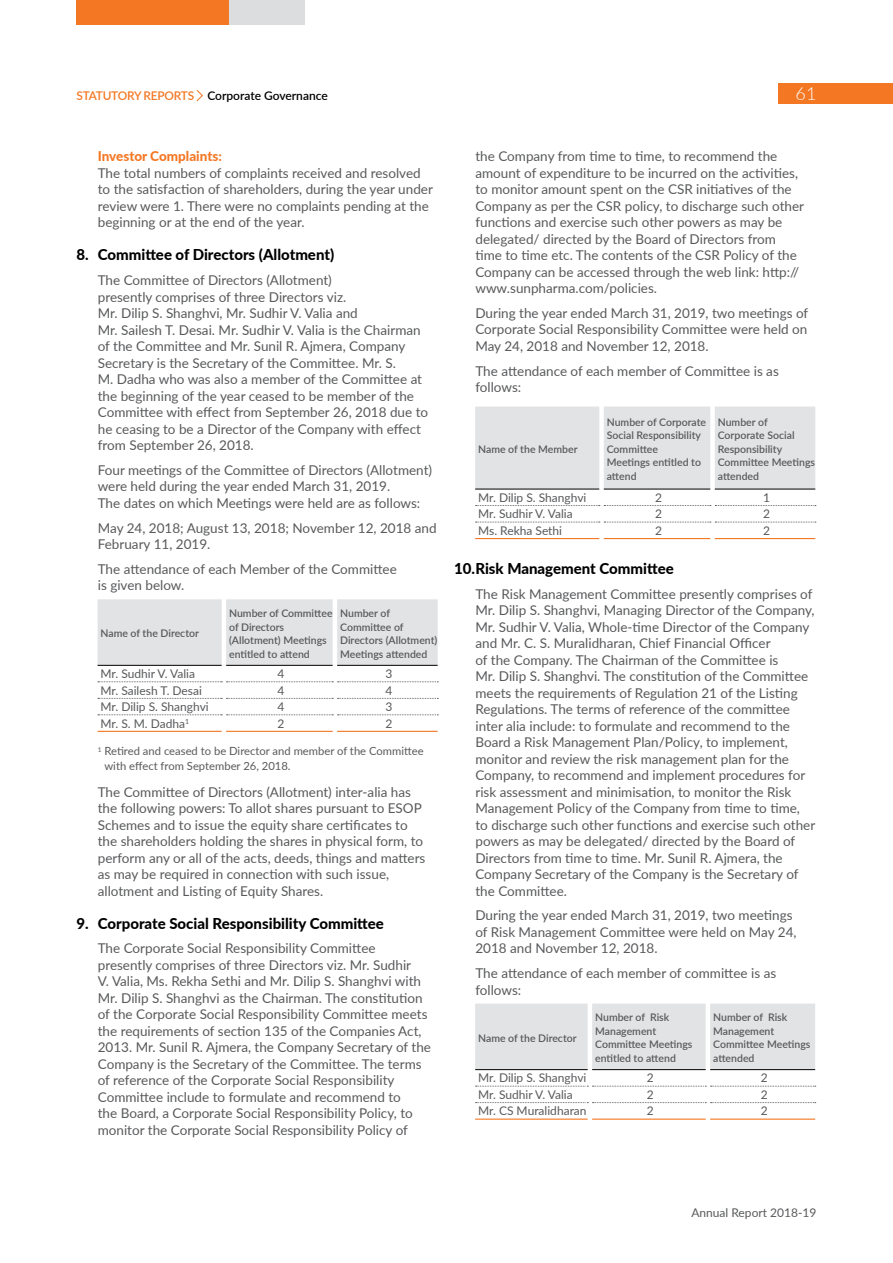
<style>
.page{position:relative;width:893px;height:1263px;background:#fff}
.page>*{position:absolute;margin:0;border:0;box-sizing:border-box;transform-origin:0 0}
.t1{font:300 18px "Lato";color:#fff}
.t2{font:800 15px "Lato";color:#000}
.t3{font:13.5px/16.5px "Lato";color:#58595b}
.t4{font:800 13.5px "Lato";color:#f47723}
.t5{font:12px "Lato";color:#58595b}
.t6{font:600 12px "Lato";color:#000}
.t7{font:600 12px "Lato";letter-spacing:-.02em;color:#f47723}
.t8{font:11.25px/14.2px "Lato";color:#58595b}
.t9{font:600 10.5px/13.5px "Lato";color:#58595b}
</style>
<div class="page">
<div style="left:778px;top:83px;width:115px;height:21px;background:#f47723"></div>
<svg style="left:196px;top:90px;width:7px;height:12px"></svg>
<div style="left:76px;top:0;width:229px;height:25px;background:#dcddde"></div>
<div style="left:76px;top:0;width:153px;height:25px;background:#f47723"></div>
<div style="left:98px;top:599px;width:340px;height:66px;background:#e2e3e4"></div>
<hr style="left:98px;top:731px;width:124px;height:1px;background:#f47723">
<hr style="left:226px;top:731px;width:107px;height:1px;background:#f47723">
<svg style="left:98px;top:714px;width:340px;height:1px"></svg>
<hr style="left:337px;top:731px;width:101px;height:1px;background:#f47723">
<hr style="left:98px;top:665px;width:124px;height:1px;background:#000">
<hr style="left:337px;top:665px;width:101px;height:1px;background:#000">
<hr style="left:226px;top:665px;width:107px;height:1px;background:#000">
<svg style="left:98px;top:681px;width:340px;height:1px"></svg>
<svg style="left:98px;top:698px;width:340px;height:1px"></svg>
<div style="left:475px;top:406px;width:340px;height:83px;background:#e2e3e4"></div>
<hr style="left:475px;top:538px;width:124px;height:1px;background:#f47723">
<hr style="left:604px;top:538px;width:106px;height:1px;background:#f47723">
<svg style="left:476px;top:522px;width:340px;height:1px"></svg>
<hr style="left:715px;top:538px;width:100px;height:1px;background:#f47723">
<hr style="left:475px;top:489px;width:124px;height:1px;background:#000">
<hr style="left:715px;top:489px;width:100px;height:1px;background:#000">
<hr style="left:604px;top:489px;width:106px;height:1px;background:#000">
<svg style="left:476px;top:505px;width:340px;height:1px"></svg>
<div style="left:475px;top:1004px;width:340px;height:65px;background:#e2e3e4"></div>
<hr style="left:475px;top:1118px;width:113px;height:2px;background:#f47723">
<hr style="left:592px;top:1118px;width:114px;height:2px;background:#f47723">
<svg style="left:476px;top:1102px;width:340px;height:1px"></svg>
<hr style="left:710px;top:1118px;width:105px;height:2px;background:#f47723">
<hr style="left:475px;top:1069px;width:113px;height:1px;background:#000">
<hr style="left:710px;top:1069px;width:105px;height:1px;background:#000">
<hr style="left:592px;top:1069px;width:114px;height:1px;background:#000">
<svg style="left:476px;top:1086px;width:340px;height:1px"></svg>
<p class="t7" style="left:77px;top:87px;width:119px">STATUTORY REPORTS</p>
<p class="t6" style="left:207px;top:87px;width:122px">Corporate Governance</p>
<h1 class="t1" style="left:795px;top:81px;width:22px">61</h1>
<p class="t4" style="left:98px;top:146px;width:126px">Investor Complaints:</p>
<p class="t3" style="left:98px;top:164px;width:337px">The total numbers of complaints received and resolved to the satisfaction of shareholders, during the year under review were 1. There were no complaints pending at the beginning or at the end of the year.</p>
<p class="t2" style="left:77px;top:244px;width:259px">8. Committee of Directors (Allotment)</p>
<p class="t3" style="left:98px;top:271px;width:332px">The Committee of Directors (Allotment)<br>presently comprises of three Directors viz.<br>Mr. Dilip S. Shanghvi, Mr. Sudhir V. Valia and<br>Mr. Sailesh T. Desai. Mr. Sudhir V. Valia is the Chairman of the Committee and Mr. Sunil R. Ajmera, Company Secretary is the Secretary of the Committee. Mr. S.<br>M. Dadha who was also a member of the Committee at the beginning of the year ceased to be member of the Committee with effect from September 26, 2018 due to he ceasing to be a Director of the Company with effect from September 26, 2018.</p>
<p class="t3" style="left:98px;top:461px;width:336px">Four meetings of the Committee of Directors (Allotment) were held during the year ended March 31, 2019.<br>The dates on which Meetings were held are as follows:</p>
<p class="t3" style="left:98px;top:519px;width:340px">May 24, 2018; August 13, 2018; November 12, 2018 and<br>February 11, 2019.</p>
<p class="t3" style="left:98px;top:560px;width:301px">The attendance of each Member of the Committee is given below.</p>
<p class="t9" style="left:101px;top:626px;width:100px">Name of the Director</p>
<p class="t9" style="left:229px;top:606px;width:105px">Number of Committee of Directors (Allotment) Meetings entitled to attend</p>
<p class="t9" style="left:340px;top:606px;width:99px">Number of<br>Committee of<br>Directors (Allotment)<br>Meetings attended</p>
<p class="t5" style="left:101px;top:665px;width:96px">Mr. Sudhir V. Valia</p>
<p class="t5" style="left:277px;top:665px;width:8px">4</p>
<p class="t5" style="left:385px;top:665px;width:8px">3</p>
<p class="t5" style="left:101px;top:681px;width:103px">Mr. Sailesh T. Desai</p>
<p class="t5" style="left:277px;top:681px;width:8px">4</p>
<p class="t5" style="left:385px;top:681px;width:8px">4</p>
<p class="t5" style="left:101px;top:698px;width:110px">Mr. Dilip S. Shanghvi</p>
<p class="t5" style="left:277px;top:698px;width:8px">4</p>
<p class="t5" style="left:385px;top:698px;width:8px">3</p>
<p class="t5" style="left:101px;top:714px;width:90px">Mr. S. M. Dadha<sup>1</sup></p>
<p class="t5" style="left:277px;top:714px;width:8px">2</p>
<p class="t5" style="left:385px;top:714px;width:8px">2</p>
<p class="t8" style="left:104px;top:744px;width:321px;text-indent:-7px"><sup>1</sup> Retired and ceased to be Director and member of the Committee with effect from September 26, 2018.</p>
<p class="t3" style="left:98px;top:783px;width:329px">The Committee of Directors (Allotment) inter-alia has the following powers: To allot shares pursuant to ESOP Schemes and to issue the equity share certificates to the shareholders holding the shares in physical form, to perform any or all of the acts, deeds, things and matters as may be required in connection with such issue, allotment and Listing of Equity Shares.</p>
<p class="t2" style="left:77px;top:912px;width:309px">9. Corporate Social Responsibility Committee</p>
<p class="t3" style="left:98px;top:940px;width:335px">The Corporate Social Responsibility Committee presently comprises of three Directors viz. Mr. Sudhir<br>V. Valia, Ms. Rekha Sethi and Mr. Dilip S. Shanghvi with Mr. Dilip S. Shanghvi as the Chairman. The constitution of the Corporate Social Responsibility Committee meets the requirements of section 135 of the Companies Act, 2013. Mr. Sunil R. Ajmera, the Company Secretary of the Company is the Secretary of the Committee. The terms of reference of the Corporate Social Responsibility Committee include to formulate and recommend to<br>the Board, a Corporate Social Responsibility Policy, to monitor the Corporate Social Responsibility Policy of</p>
<p class="t3" style="left:475px;top:147px;width:330px">the Company from time to time, to recommend the amount of expenditure to be incurred on the activities, to monitor amount spent on the CSR initiatives of the Company as per the CSR policy, to discharge such other functions and exercise such other powers as may be delegated/ directed by the Board of Directors from time to time etc. The contents of the CSR Policy of the Company can be accessed through the web link: http:// www.sunpharma.com/policies.</p>
<p class="t3" style="left:475px;top:304px;width:334px;text-align:justify">During the year ended March 31, 2019, two meetings of Corporate Social Responsibility Committee were held on May 24, 2018 and November 12, 2018.</p>
<p class="t3" style="left:475px;top:362px;width:305px">The attendance of each member of Committee is as follows:</p>
<p class="t9" style="left:478px;top:442px;width:101px">Name of the Member</p>
<p class="t9" style="left:607px;top:415px;width:101px">Number of Corporate<br>Social Responsibility<br>Committee<br>Meetings entitled to attend</p>
<p class="t9" style="left:718px;top:415px;width:99px">Number of<br>Corporate Social<br>Responsibility<br>Committee Meetings attended</p>
<p class="t5" style="left:478px;top:489px;width:110px">Mr. Dilip S. Shanghvi</p>
<p class="t5" style="left:655px;top:489px;width:8px">2</p>
<p class="t5" style="left:763px;top:489px;width:8px">1</p>
<p class="t5" style="left:478px;top:505px;width:96px">Mr. Sudhir V. Valia</p>
<p class="t5" style="left:655px;top:505px;width:8px">2</p>
<p class="t5" style="left:763px;top:505px;width:8px">2</p>
<p class="t5" style="left:478px;top:522px;width:85px">Ms. Rekha Sethi</p>
<p class="t5" style="left:655px;top:522px;width:8px">2</p>
<p class="t5" style="left:763px;top:522px;width:8px">2</p>
<p class="t2" style="left:454px;top:557px;width:221px">10.Risk Management Committee</p>
<p class="t3" style="left:475px;top:585px;width:341px">The Risk Management Committee presently comprises of Mr. Dilip S. Shanghvi, Managing Director of the Company, Mr. Sudhir V. Valia, Whole-time Director of the Company and Mr. C. S. Muralidharan, Chief Financial Officer<br>of the Company. The Chairman of the Committee is<br>Mr. Dilip S. Shanghvi. The constitution of the Committee meets the requirements of Regulation 21 of the Listing Regulations. The terms of reference of the committee inter alia include: to formulate and recommend to the Board a Risk Management Plan/Policy, to implement, monitor and review the risk management plan for the Company, to recommend and implement procedures for risk assessment and minimisation, to monitor the Risk Management Policy of the Company from time to time, to discharge such other functions and exercise such other powers as may be delegated/ directed by the Board of Directors from time to time. Mr. Sunil R. Ajmera, the Company Secretary of the Company is the Secretary of the Committee.</p>
<p class="t3" style="left:475px;top:906px;width:323px">During the year ended March 31, 2019, two meetings of Risk Management Committee were held on May 24,<br>2018 and November 12, 2018.</p>
<p class="t3" style="left:475px;top:964px;width:302px">The attendance of each member of committee is as follows:</p>
<p class="t9" style="left:478px;top:1030px;width:100px">Name of the Director</p>
<p class="t9" style="left:595px;top:1010px;width:99px">Number of Risk<br>Management<br>Committee Meetings entitled to attend</p>
<p class="t9" style="left:713px;top:1010px;width:99px">Number of Risk<br>Management<br>Committee Meetings attended</p>
<p class="t5" style="left:478px;top:1069px;width:110px">Mr. Dilip S. Shanghvi</p>
<p class="t5" style="left:647px;top:1069px;width:8px">2</p>
<p class="t5" style="left:761px;top:1069px;width:8px">2</p>
<p class="t5" style="left:478px;top:1086px;width:96px">Mr. Sudhir V. Valia</p>
<p class="t5" style="left:647px;top:1086px;width:8px">2</p>
<p class="t5" style="left:761px;top:1086px;width:8px">2</p>
<p class="t5" style="left:478px;top:1102px;width:110px">Mr. CS Muralidharan</p>
<p class="t5" style="left:647px;top:1102px;width:8px">2</p>
<p class="t5" style="left:761px;top:1102px;width:8px">2</p>
<p class="t5" style="left:691px;top:1204px;width:126px">Annual Report 2018-19</p>
</div>
